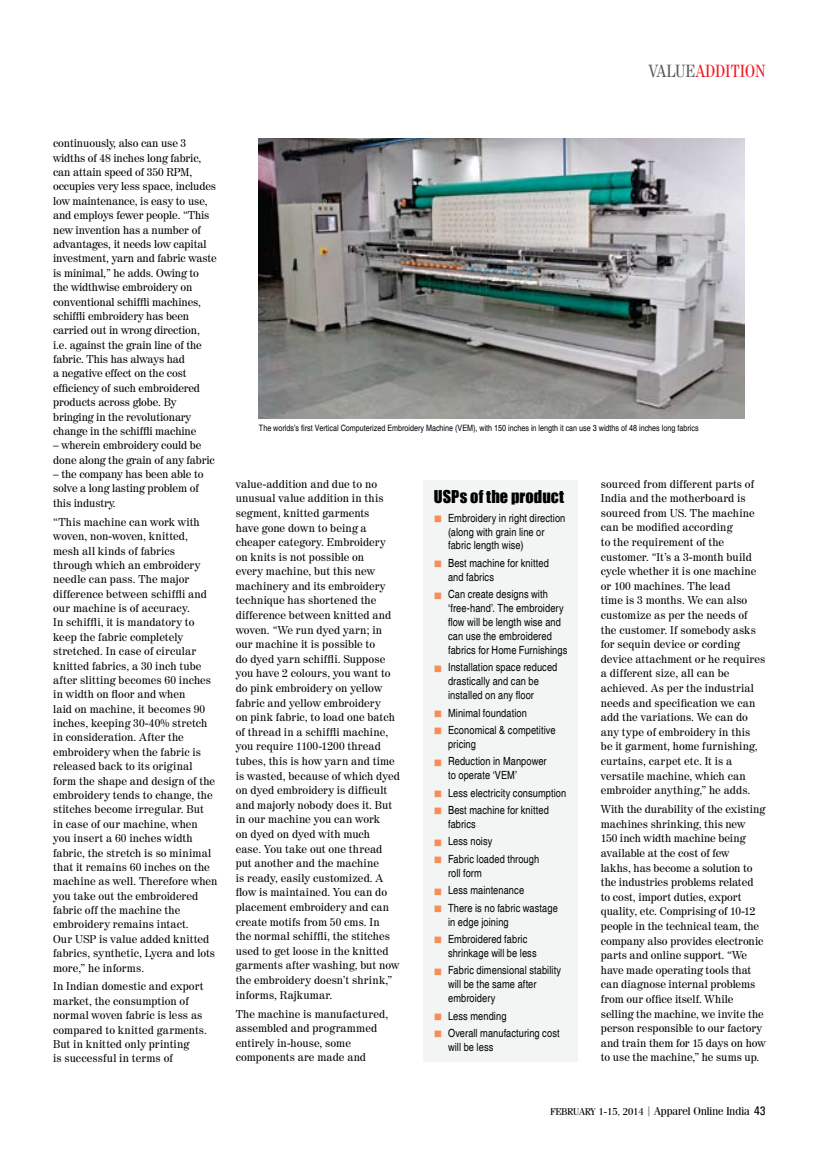
<style>
.page{position:relative;width:833px;height:1152px;background:#fff}
.page>*{position:absolute;margin:0;border:0;box-sizing:border-box;transform-origin:0 0}
.t1{font:condensed 17.5px "Century 725 BT";color:#ed1c24}
.t2{font:condensed 17.5px "Century 725 BT";color:#58595b}
.t3{font:16.25px "Impact";letter-spacing:.005em;color:#000}
.t4{font:11.25px/14.6px "Century 725 BT";color:#000}
.t5{font:condensed 11.25px/13.9px "Helvetica";letter-spacing:.01em;color:#000}
.t6{font:11.25px "Fenice IT Cby BT";color:#000}
.t7{font:condensed 8.75px "Helvetica";color:#000}
.s1{color:#f68e57}
.s2{font-size:10px}
.s3{font-size:10px;color:#636467}
.s4{font-family:"Univers";font-weight:500;font-stretch:condensed;font-size:12.5px}
</style>
<div class="page">
<div style="left:423px;top:480px;width:155px;height:581px;background:#f3f4f4"></div>
<img style="left:259px;top:138px;width:485px;height:280px">
<p class="t2" style="left:648px;top:60px;width:19px">vALUE</p>
<p class="t1" style="left:695px;top:60px;width:10px">ADDITION</p>
<p class="t4" style="left:53px;top:136px;width:165px">continuously, also can use 3 widths of 48 inches long fabric, can attain speed of 350 RPM, occupies very less space, includes low maintenance, is easy to use, and employs fewer people. “This new invention has a number of advantages, it needs low capital investment, yarn and fabric waste is minimal,” he adds. Owing to the widthwise embroidery on conventional schiffli machines, schiffli embroidery has been carried out in wrong direction, i.e. against the grain line of the fabric. This has always had<br>a negative effect on the cost efficiency of such embroidered products across globe. By bringing in the revolutionary change in the schiffli machine</p>
<p class="t4" style="left:53px;top:438px;width:163px">– wherein embroidery could be done along the grain of any fabric</p>
<p class="t4" style="left:53px;top:467px;width:152px">– the company has been able to solve a long lasting problem of this industry.</p>
<p class="t4" style="left:53px;top:514px;width:166px">“This machine can work with woven, non-woven, knitted,<br>mesh all kinds of fabrics through which an embroidery needle can pass. The major difference between schiffli and our machine is of accuracy.<br>In schiffli, it is mandatory to keep the fabric completely stretched. In case of circular knitted fabrics, a 30 inch tube after slitting becomes 60 inches in width on floor and when<br>laid on machine, it becomes 90 inches, keeping 30-40% stretch in consideration. After the embroidery when the fabric is released back to its original form the shape and design of the embroidery tends to change, the stitches become irregular. But<br>in case of our machine, when you insert a 60 inches width fabric, the stretch is so minimal that it remains 60 inches on the machine as well. Therefore when you take out the embroidered fabric off the machine the embroidery remains intact.<br>Our USP is value added knitted fabrics, synthetic, Lycra and lots more,” he informs.</p>
<p class="t4" style="left:53px;top:979px;width:155px">In Indian domestic and export market, the consumption of normal woven fabric is less as compared to knitted garments.<br>But in knitted only printing<br>is successful in terms of</p>
<p class="t7" style="left:259px;top:423px;width:441px">The worlds’s first Vertical Computerized Embroidery Machine (VEM), with 150 inches in length it can use 3 widths of 48 inches long fabrics</p>
<p class="t4" style="left:236px;top:476px;width:166px">value-addition and due to no unusual value addition in this segment, knitted garments<br>have gone down to being a cheaper category. Embroidery on knits is not possible on<br>every machine, but this new machinery and its embroidery technique has shortened the difference between knitted and woven. “We run dyed yarn; in our machine it is possible to<br>do dyed yarn schiffli. Suppose you have 2 colours, you want to do pink embroidery on yellow fabric and yellow embroidery<br>on pink fabric, to load one batch of thread in a schiffli machine, you require 1100-1200 thread tubes, this is how yarn and time is wasted, because of which dyed on dyed embroidery is difficult and majorly nobody does it. But in our machine you can work<br>on dyed on dyed with much<br>ease. You take out one thread put another and the machine<br>is ready, easily customized. A flow is maintained. You can do placement embroidery and can create motifs from 50 cms. In<br>the normal schiffli, the stitches used to get loose in the knitted garments after washing, but now the embroidery doesn’t shrink,” informs, Rajkumar.</p>
<p class="t4" style="left:236px;top:1006px;width:154px">The machine is manufactured, assembled and programmed entirely in-house, some components are made and</p>
<p class="t3" style="left:434px;top:484px;width:132px">USPs of the product</p>
<p class="t5" style="left:448px;top:511px;width:119px;text-indent:-14px"><span class="s1">■</span> Embroidery in right direction (along with grain line or fabric length wise)</p>
<p class="t5" style="left:448px;top:556px;width:102px;text-indent:-14px"><span class="s1">■</span> Best machine for knitted and fabrics</p>
<p class="t5" style="left:448px;top:587px;width:121px;text-indent:-14px"><span class="s1">■</span> Can create designs with ‘free-hand’. The embroidery flow will be length wise and can use the embroidered fabrics for Home Furnishings</p>
<p class="t5" style="left:448px;top:660px;width:111px;text-indent:-14px"><span class="s1">■</span> Installation space reduced drastically and can be installed on any floor</p>
<p class="t5" style="left:434px;top:706px;width:94px"><span class="s1">■</span> Minimal foundation</p>
<p class="t5" style="left:448px;top:723px;width:109px;text-indent:-14px"><span class="s1">■</span> Economical &amp; competitive pricing</p>
<p class="t5" style="left:448px;top:754px;width:100px;text-indent:-14px"><span class="s1">■</span> Reduction in Manpower to operate ‘VEM’</p>
<p class="t5" style="left:434px;top:786px;width:134px"><span class="s1">■</span> Less electricity consumption</p>
<p class="t5" style="left:448px;top:803px;width:102px;text-indent:-14px"><span class="s1">■</span> Best machine for knitted fabrics</p>
<p class="t5" style="left:434px;top:834px;width:60px"><span class="s1">■</span> Less noisy</p>
<p class="t5" style="left:448px;top:852px;width:93px;text-indent:-14px"><span class="s1">■</span> Fabric loaded through roll form</p>
<p class="t5" style="left:434px;top:883px;width:92px"><span class="s1">■</span> Less maintenance</p>
<p class="t5" style="left:448px;top:901px;width:111px;text-indent:-14px"><span class="s1">■</span> There is no fabric wastage in edge joining</p>
<p class="t5" style="left:448px;top:932px;width:90px;text-indent:-14px"><span class="s1">■</span> Embroidered fabric shrinkage will be less</p>
<p class="t5" style="left:448px;top:963px;width:115px;text-indent:-14px"><span class="s1">■</span> Fabric dimensional stability will be the same after embroidery</p>
<p class="t5" style="left:434px;top:1008px;width:74px"><span class="s1">■</span> Less mending</p>
<p class="t5" style="left:448px;top:1026px;width:113px;text-indent:-14px"><span class="s1">■</span> Overall manufacturing cost will be less</p>
<p class="t4" style="left:601px;top:476px;width:166px">sourced from different parts of<br>India and the motherboard is sourced from US. The machine can be modified according<br>to the requirement of the customer. “It’s a 3-month build cycle whether it is one machine or 100 machines. The lead<br>time is 3 months. We can also customize as per the needs of the customer. If somebody asks for sequin device or cording device attachment or he requires a different size, all can be achieved. As per the industrial needs and specification we can add the variations. We can do any type of embroidery in this<br>be it garment, home furnishing, curtains, carpet etc. It is a versatile machine, which can embroider anything,” he adds.</p>
<p class="t4" style="left:601px;top:801px;width:166px">With the durability of the existing machines shrinking, this new<br>150 inch width machine being available at the cost of few<br>lakhs, has become a solution to the industries problems related to cost, import duties, export quality, etc. Comprising of 10-12 people in the technical team, the company also provides electronic parts and online support. “We have made operating tools that can diagnose internal problems from our office itself. While selling the machine, we invite the person responsible to our factory and train them for 15 days on how to use the machine,” he sums up.</p>
<p class="t6" style="left:550px;top:1104px;width:217px"><span class="s2">FEBRUARY 1-15, 2014</span> <span class="s3">|</span> Apparel Online India <span class="s4">43</span></p>
</div>
